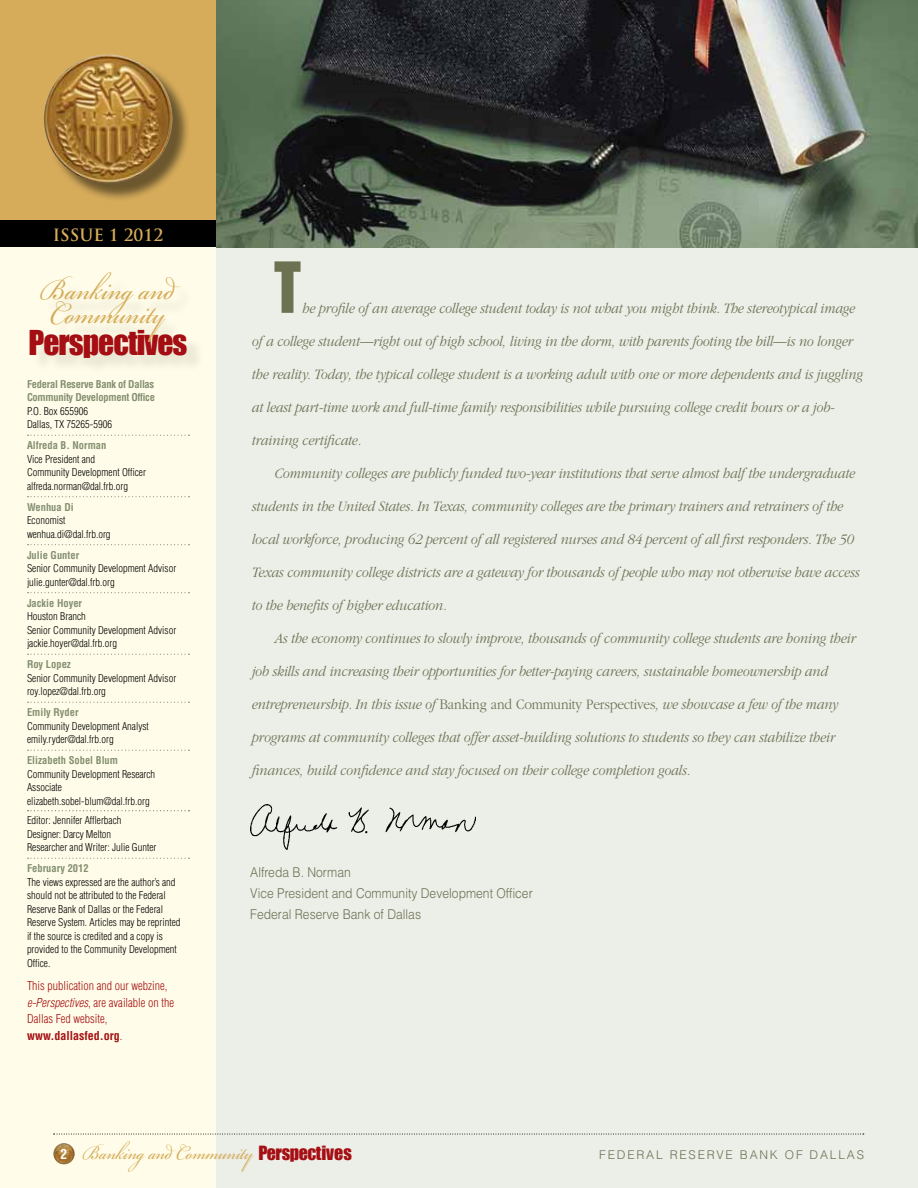
<style>
.page{position:relative;width:918px;height:1188px;background:#fff}
.page>*{position:absolute;margin:0;border:0;box-sizing:border-box;transform-origin:0 0}
.t1{font:72px "Impact LT Std";color:#6c7152;scale:.9 1}
.t2{font:47.25px "Bickham Script Pro";color:#d6ac5b;scale:.83 1}
.t3{font:31.5px "Bickham Script Pro";color:#d6ac5b;scale:.83 1}
.t4{font:31.5px "Impact";letter-spacing:-.03em;color:#a50e12}
.t5{font:700 16.5px "Trajan Pro";color:#d6ac5b}
.t6{font:italic 300 15px "ITC Garamond Std";letter-spacing:-.01em;color:#6c7152;scale:.9 1}
.t7{font:300 13.5px/21px "Helvetica LT Std";color:#6c7152;scale:.9 1}
.t8{font:700 condensed 13.5px "Helvetica LT Std";color:#fff}
.t9{font:300 condensed 12px/16.5px "Helvetica LT Std";color:#a50e12}
.t10{font:300 12px "Helvetica LT Std";letter-spacing:.15em;color:#6c7152}
.t11{font:300 condensed 10.5px/13.5px "Helvetica LT Std";color:#000}
.t12{font:700 condensed 10.5px "Helvetica LT Std";color:#848f70}
.t13{font:700 condensed 10.5px/13.5px "Helvetica LT Std";letter-spacing:-.025em;color:#848f70}
.s1{font-style:italic}
.s2{font-weight:700}
.s3{font-style:normal}
.s4{font-family:"Impact";font-size:18px;color:#a50e12}
</style>
<div class="page">
<div style="left:0;top:245px;width:216px;height:943px;background:#fffde9"></div>
<div style="left:216px;top:0;width:702px;height:1188px;background:#eceee8"></div>
<svg style="left:55px;top:1143px;width:9px;height:5px"></svg>
<svg style="left:54px;top:1134px;width:810px;height:1px"></svg>
<div style="left:0;top:0;width:216px;height:222px;background:#d6ac5b"></div>
<div style="left:32px;top:332px;width:173px;height:44px;background:#000;opacity:.1"></div>
<div style="left:44px;top:276px;width:153px;height:84px;background:#000;opacity:.1"></div>
<div style="left:46px;top:57px;width:145px;height:145px;background:#000;opacity:.5"></div>
<img style="left:55px;top:55px;width:50px;height:27px">
<div style="left:0;top:220px;width:216px;height:27px;background:#000"></div>
<img style="left:251px;top:804px;width:225px;height:45px">
<img style="left:216px;top:0;width:702px;height:248px">
<svg style="left:28px;top:435px;width:161px;height:1px"></svg>
<svg style="left:28px;top:496px;width:161px;height:1px"></svg>
<svg style="left:28px;top:544px;width:161px;height:1px"></svg>
<svg style="left:28px;top:592px;width:161px;height:1px"></svg>
<svg style="left:28px;top:654px;width:161px;height:1px"></svg>
<svg style="left:28px;top:702px;width:161px;height:1px"></svg>
<svg style="left:28px;top:750px;width:161px;height:1px"></svg>
<svg style="left:28px;top:810px;width:161px;height:1px"></svg>
<svg style="left:28px;top:858px;width:161px;height:1px"></svg>
<p class="t5" style="left:53px;top:224px;width:112px">ISSUE 1 2012</p>
<h2 class="t2" style="left:41px;top:256px;width:163px">Banking and</h2>
<h2 class="t2" style="left:50px;top:280px;width:141px">Community</h2>
<h3 class="t4" style="left:29px;top:318px;width:160px">Perspectives</h3>
<p class="t13" style="left:27px;top:377px;width:129px">Federal Reserve Bank of Dallas<br>Community Development Office</p>
<p class="t11" style="left:27px;top:404px;width:87px">P.O. Box 655906<br>Dallas, TX 75265-5906</p>
<p class="t12" style="left:27px;top:439px;width:81px">Alfreda B. Norman</p>
<p class="t11" style="left:27px;top:452px;width:120px">Vice President and<br>Community Development Officer alfreda.norman@dal.frb.org</p>
<p class="t12" style="left:27px;top:500px;width:48px">Wenhua Di</p>
<p class="t11" style="left:27px;top:514px;width:85px">Economist wenhua.di@dal.frb.org</p>
<p class="t12" style="left:27px;top:548px;width:54px">Julie Gunter</p>
<p class="t11" style="left:27px;top:562px;width:151px">Senior Community Development Advisor julie.gunter@dal.frb.org</p>
<p class="t12" style="left:27px;top:596px;width:57px">Jackie Hoyer</p>
<p class="t11" style="left:27px;top:610px;width:151px">Houston Branch<br>Senior Community Development Advisor jackie.hoyer@dal.frb.org</p>
<p class="t12" style="left:27px;top:658px;width:46px">Roy Lopez</p>
<p class="t11" style="left:27px;top:671px;width:151px">Senior Community Development Advisor roy.lopez@dal.frb.org</p>
<p class="t12" style="left:27px;top:706px;width:53px">Emily Ryder</p>
<p class="t11" style="left:27px;top:719px;width:123px">Community Development Analyst emily.ryder@dal.frb.org</p>
<p class="t12" style="left:27px;top:754px;width:93px">Elizabeth Sobel Blum</p>
<p class="t11" style="left:27px;top:767px;width:130px">Community Development Research<br>Associate elizabeth.sobel-blum@dal.frb.org</p>
<p class="t11" style="left:27px;top:814px;width:131px">Editor: Jennifer Afflerbach<br>Designer: Darcy Melton<br>Researcher and Writer: Julie Gunter</p>
<p class="t12" style="left:27px;top:862px;width:63px">February 2012</p>
<p class="t11" style="left:27px;top:875px;width:155px">The views expressed are the author’s and should not be attributed to the Federal Reserve Bank of Dallas or the Federal Reserve System. Articles may be reprinted if the source is credited and a copy is provided to the Community Development Office.</p>
<p class="t9" style="left:27px;top:977px;width:149px">This publication and our webzine, <span class="s1">e-Perspectives</span>, are available on the<br>Dallas Fed website, <span class="s2">www.dallasfed.org</span>.</p>
<h1 class="t1" style="left:274px;top:245px;width:31px">T</h1>
<p class="t6" style="left:302px;top:300px;width:616px">he profile of an average college student today is not what you might think. The stereotypical image</p>
<p class="t6" style="left:252px;top:333px;width:669px">of a college student—right out of high school, living in the dorm, with parents footing the bill—is no longer</p>
<p class="t6" style="left:252px;top:366px;width:680px">the reality. Today, the typical college student is a working adult with one or more dependents and is juggling</p>
<p class="t6" style="left:252px;top:399px;width:649px">at least part-time work and full-time family responsibilities while pursuing college credit hours or a job-</p>
<p class="t6" style="left:252px;top:432px;width:123px">training certificate.</p>
<p class="t6" style="left:274px;top:465px;width:647px">Community colleges are publicly funded two-year institutions that serve almost half the undergraduate</p>
<p class="t6" style="left:252px;top:498px;width:659px">students in the United States. In Texas, community colleges are the primary trainers and retrainers of the</p>
<p class="t6" style="left:252px;top:531px;width:670px">local workforce, producing 62 percent of all registered nurses and 84 percent of all first responders. The 50</p>
<p class="t6" style="left:252px;top:564px;width:677px">Texas community college districts are a gateway for thousands of people who may not otherwise have access</p>
<p class="t6" style="left:252px;top:597px;width:218px">to the benefits of higher education.</p>
<p class="t6" style="left:274px;top:630px;width:647px">As the economy continues to slowly improve, thousands of community college students are honing their</p>
<p class="t6" style="left:252px;top:663px;width:642px">job skills and increasing their opportunities for better-paying careers, sustainable homeownership and</p>
<p class="t6" style="left:252px;top:696px;width:653px">entrepreneurship. In this issue of <span class="s3">Banking and Community Perspectives</span>, we showcase a few of the many</p>
<p class="t6" style="left:252px;top:729px;width:650px">programs at community colleges that offer asset-building solutions to students so they can stabilize their</p>
<p class="t6" style="left:252px;top:762px;width:489px">finances, build confidence and stay focused on their college completion goals.</p>
<p class="t7" style="left:250px;top:861px;width:315px">Alfreda B. Norman<br>Vice President and Community Development Officer<br>Federal Reserve Bank of Dallas</p>
<p class="t8" style="left:60px;top:1145px;width:8px">2</p>
<h3 class="t3" style="left:83px;top:1129px;width:325px">Banking and Community <span class="s4">Perspectives</span></h3>
<p class="t10" style="left:599px;top:1147px;width:266px">Federal Reserve Bank of D allas</p>
</div>
